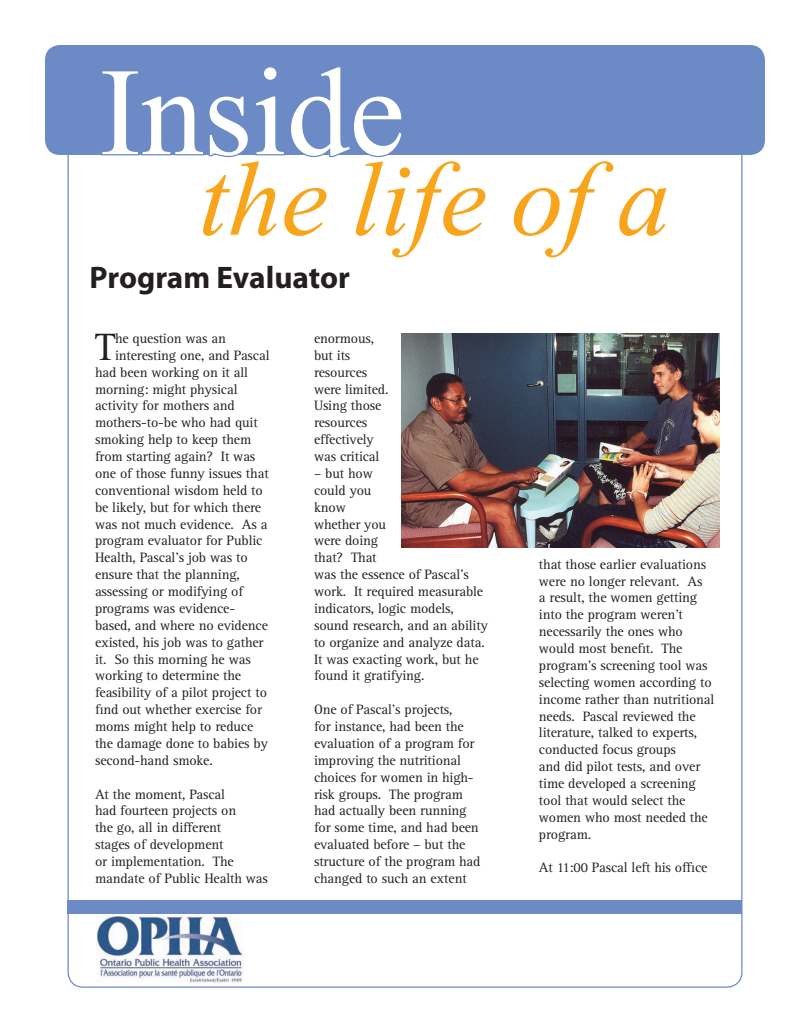
<style>
.page{position:relative;width:810px;height:1035px;background:#fff}
.page>*{position:absolute;margin:0;border:0;box-sizing:border-box;transform-origin:0 0}
.t1{font:125px "Times New Roman";color:#fff}
.t2{font:italic 105.75px "Times New Roman";color:#f9a51b}
.Body_2{font:39.38px "Rotis Serif";color:#231f20}
.Title_2{font:700 31.25px "Myriad Pro";letter-spacing:-.005em;color:#231f20}
.Body_2-2{font:14px/16.9px "Rotis Serif";letter-spacing:-.01em;color:#231f20}
</style>
<div class="page">
<div style="left:68px;top:900px;width:674px;height:13px;background:#6c8bc6"></div>
<div style="left:45px;top:45px;width:720px;height:110px;background:#6c8bc6;border-radius:15px"></div>
<img style="left:401px;top:333px;width:319px;height:215px">
<img style="left:97px;top:916px;width:147px;height:66px">
<svg style="left:101px;top:155px;width:287px;height:3px"></svg>
<p class="t1" style="left:99px;top:40px;width:307px">Inside</p>
<p class="t2" style="left:199px;top:138px;width:472px">the life of a</p>
<p class="Title_2" style="left:90px;top:257px;width:262px">Program Evaluator</p>
<p class="Body_2" style="left:95px;top:324px;width:22px">T</p>
<p class="Body_2-2" style="left:115px;top:330px;width:113px">he question was an</p>
<p class="Body_2-2" style="left:115px;top:347px;width:156px">interesting one, and Pascal</p>
<p class="Body_2-2" style="left:95px;top:364px;width:155px">had been working on it all</p>
<p class="Body_2-2" style="left:95px;top:381px;width:144px">morning: might physical</p>
<p class="Body_2-2" style="left:95px;top:398px;width:141px">activity for mothers and</p>
<p class="Body_2-2" style="left:95px;top:415px;width:164px">mothers-to-be who had quit</p>
<p class="Body_2-2" style="left:95px;top:431px;width:158px">smoking help to keep them</p>
<p class="Body_2-2" style="left:95px;top:448px;width:162px">from starting again? It was</p>
<p class="Body_2-2" style="left:95px;top:465px;width:175px">one of those funny issues that</p>
<p class="Body_2-2" style="left:95px;top:482px;width:169px">conventional wisdom held to</p>
<p class="Body_2-2" style="left:95px;top:499px;width:168px">be likely, but for which there</p>
<p class="Body_2-2" style="left:95px;top:516px;width:174px">was not much evidence. As a</p>
<p class="Body_2-2" style="left:95px;top:533px;width:169px">program evaluator for Public</p>
<p class="Body_2-2" style="left:95px;top:550px;width:154px">Health, Pascal’s job was to</p>
<p class="Body_2-2" style="left:95px;top:566px;width:146px">ensure that the planning,</p>
<p class="Body_2-2" style="left:95px;top:583px;width:150px">assessing or modifying of</p>
<p class="Body_2-2" style="left:95px;top:600px;width:142px">programs was evidence-</p>
<p class="Body_2-2" style="left:95px;top:617px;width:174px">based, and where no evidence</p>
<p class="Body_2-2" style="left:95px;top:634px;width:170px">existed, his job was to gather</p>
<p class="Body_2-2" style="left:95px;top:651px;width:157px">it. So this morning he was</p>
<p class="Body_2-2" style="left:95px;top:668px;width:148px">working to determine the</p>
<p class="Body_2-2" style="left:95px;top:685px;width:173px">feasibility of a pilot project to</p>
<p class="Body_2-2" style="left:95px;top:701px;width:168px">find out whether exercise for</p>
<p class="Body_2-2" style="left:95px;top:718px;width:160px">moms might help to reduce</p>
<p class="Body_2-2" style="left:95px;top:735px;width:174px">the damage done to babies by</p>
<p class="Body_2-2" style="left:95px;top:752px;width:119px">second-hand smoke.</p>
<p class="Body_2-2" style="left:95px;top:786px;width:174px">At the moment, Pascal<br>had fourteen projects on<br>the go, all in different<br>stages of development<br>or implementation. The mandate of Public Health was</p>
<p class="Body_2-2" style="left:314px;top:330px;width:76px">enormous, but its resources were limited.<br>Using those resources effectively was critical</p>
<p class="Body_2-2" style="left:314px;top:465px;width:175px">– but how<br>could you<br>know<br>whether you<br>were doing<br>that? That<br>was the essence of Pascal’s work. It required measurable indicators, logic models, sound research, and an ability to organize and analyze data.<br>It was exacting work, but he found it gratifying.</p>
<p class="Body_2-2" style="left:314px;top:701px;width:168px">One of Pascal’s projects,<br>for instance, had been the evaluation of a program for improving the nutritional choices for women in high&shy;risk groups. The program had actually been running for some time, and had been evaluated before – but the structure of the program had changed to such an extent</p>
<p class="Body_2-2" style="left:539px;top:556px;width:177px">that those earlier evaluations were no longer relevant. As<br>a result, the women getting into the program weren’t necessarily the ones who would most benefit. The program’s screening tool was selecting women according to income rather than nutritional needs. Pascal reviewed the literature, talked to experts, conducted focus groups<br>and did pilot tests, and over time developed a screening tool that would select the women who most needed the program.</p>
<p class="Body_2-2" style="left:539px;top:860px;width:170px">At 11:00 Pascal left his office</p>
</div>
